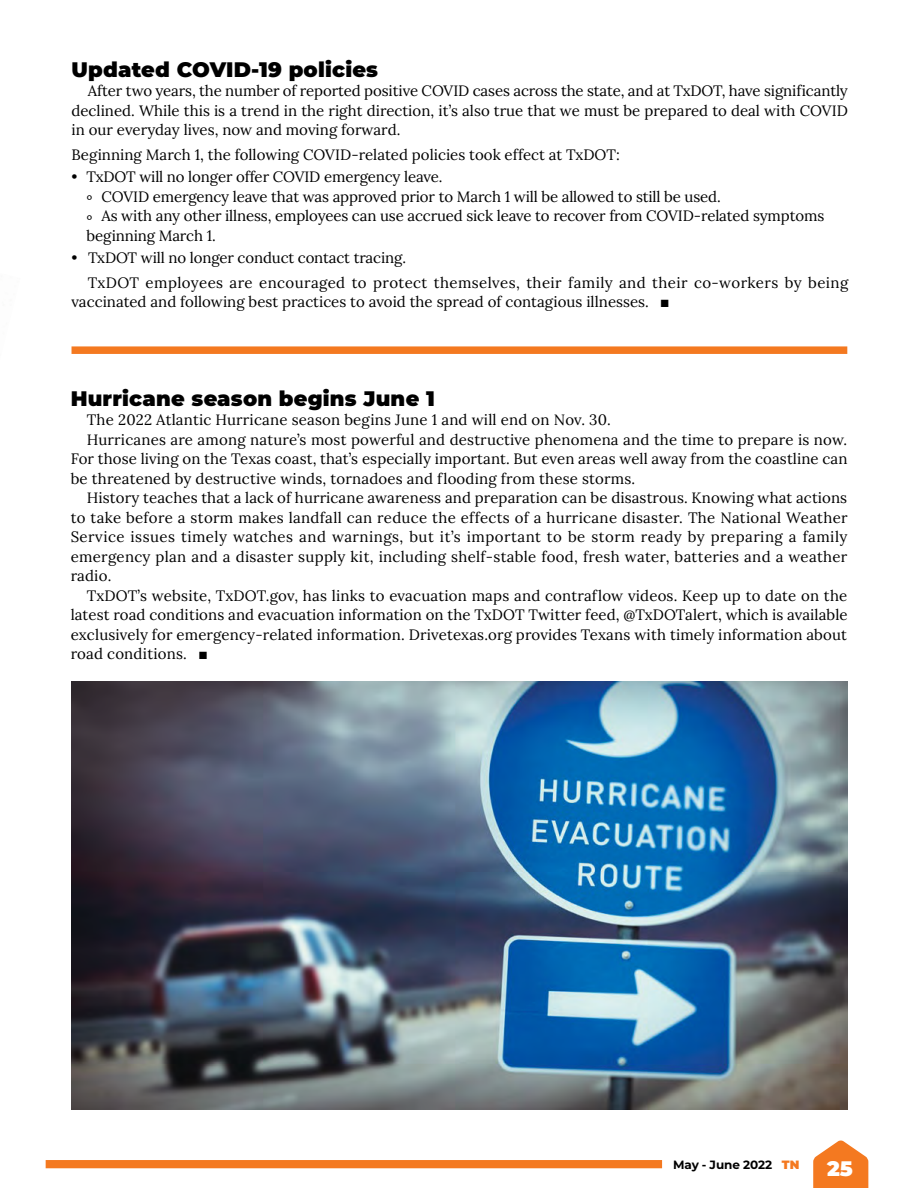
<style>
.page{position:relative;width:918px;height:1188px;background:#fff}
.page>*{position:absolute;margin:0;border:0;box-sizing:border-box;transform-origin:0 0}
.t1{font:900 21px "Montserrat";letter-spacing:.01em;color:#000}
.t2{font:900 21px "Montserrat";color:#fff}
.t3{font:15px/19.5px "Lora";letter-spacing:.005em;color:#000;text-align:justify}
.t4{font:15px/24.9px "Lora";letter-spacing:.025em;color:#000}
.t5{font:15px "Lora";letter-spacing:.03em;color:#000}
.t6{font:700 12px "Montserrat";letter-spacing:-.01em;color:#000}
.s1{font-weight:900;color:#f47920}
</style>
<div class="page">
<img style="left:72px;top:682px;width:775px;height:427px">
<div style="left:72px;top:346px;width:775px;height:8px;background:#f47920"></div>
<svg style="left:813px;top:1140px;width:55px;height:48px"></svg>
<div style="left:46px;top:1160px;width:616px;height:8px;background:#f47920"></div>
<h1 class="t1" style="left:72px;top:53px;width:308px">Updated COVID-19 policies</h1>
<p class="t3" style="left:72px;top:80px;width:778px;text-indent:16px">After two years, the number of reported positive COVID cases across the state, and at TxDOT, have significantly declined. While this is a trend in the right direction, it’s also true that we must be prepared to deal with COVID in our everyday lives, now and moving forward.</p>
<p class="t3" style="left:72px;top:144px;width:550px">Beginning March 1, the following COVID-related policies took effect at TxDOT:</p>
<p class="t3" style="left:87px;top:166px;width:739px;text-align:left;text-indent:-15px">• TxDOT will no longer offer COVID emergency leave.<br>° COVID emergency leave that was approved prior to March 1 will be allowed to still be used.<br>° As with any other illness, employees can use accrued sick leave to recover from COVID-related symptoms beginning March 1.</p>
<p class="t4" style="left:88px;top:244px;width:762px;text-indent:-16px">• TxDOT will no longer conduct contact tracing.<br>TxDOT employees are encouraged to protect themselves, their family and their co-workers by being</p>
<p class="t3" style="left:72px;top:291px;width:599px">vaccinated and following best practices to avoid the spread of contagious illnesses. ■</p>
<h1 class="t1" style="left:71px;top:383px;width:366px">Hurricane season begins June 1</h1>
<p class="t3" style="left:87px;top:409px;width:525px">The 2022 Atlantic Hurricane season begins June 1 and will end on Nov. 30.</p>
<p class="t3" style="left:87px;top:429px;width:762px">Hurricanes are among nature’s most powerful and destructive phenomena and the time to prepare is now.</p>
<p class="t3" style="left:71px;top:448px;width:778px">For those living on the Texas coast, that’s especially important. But even areas well away from the coastline can</p>
<p class="t3" style="left:71px;top:468px;width:566px">be threatened by destructive winds, tornadoes and flooding from these storms.</p>
<p class="t3" style="left:87px;top:487px;width:762px">History teaches that a lack of hurricane awareness and preparation can be disastrous. Knowing what actions</p>
<p class="t3" style="left:71px;top:507px;width:778px">to take before a storm makes landfall can reduce the effects of a hurricane disaster. The National Weather</p>
<p class="t5" style="left:71px;top:526px;width:778px">Service issues timely watches and warnings, but it’s important to be storm ready by preparing a family</p>
<p class="t3" style="left:71px;top:546px;width:778px">emergency plan and a disaster supply kit, including shelf-stable food, fresh water, batteries and a weather</p>
<p class="t3" style="left:71px;top:565px;width:42px">radio.</p>
<p class="t3" style="left:87px;top:585px;width:762px">TxDOT’s website, TxDOT.gov, has links to evacuation maps and contraflow videos. Keep up to date on the</p>
<p class="t3" style="left:71px;top:604px;width:779px">latest road conditions and evacuation information on the TxDOT Twitter feed, @TxDOTalert, which is available</p>
<p class="t3" style="left:71px;top:624px;width:778px">exclusively for emergency-related information. Drivetexas.org provides Texans with timely information about</p>
<p class="t3" style="left:71px;top:643px;width:138px">road conditions. ■</p>
<p class="t6" style="left:673px;top:1156px;width:128px">May - June 2022 <span class="s1">TN</span></p>
<h1 class="t2" style="left:827px;top:1153px;width:27px">25</h1>
</div>
